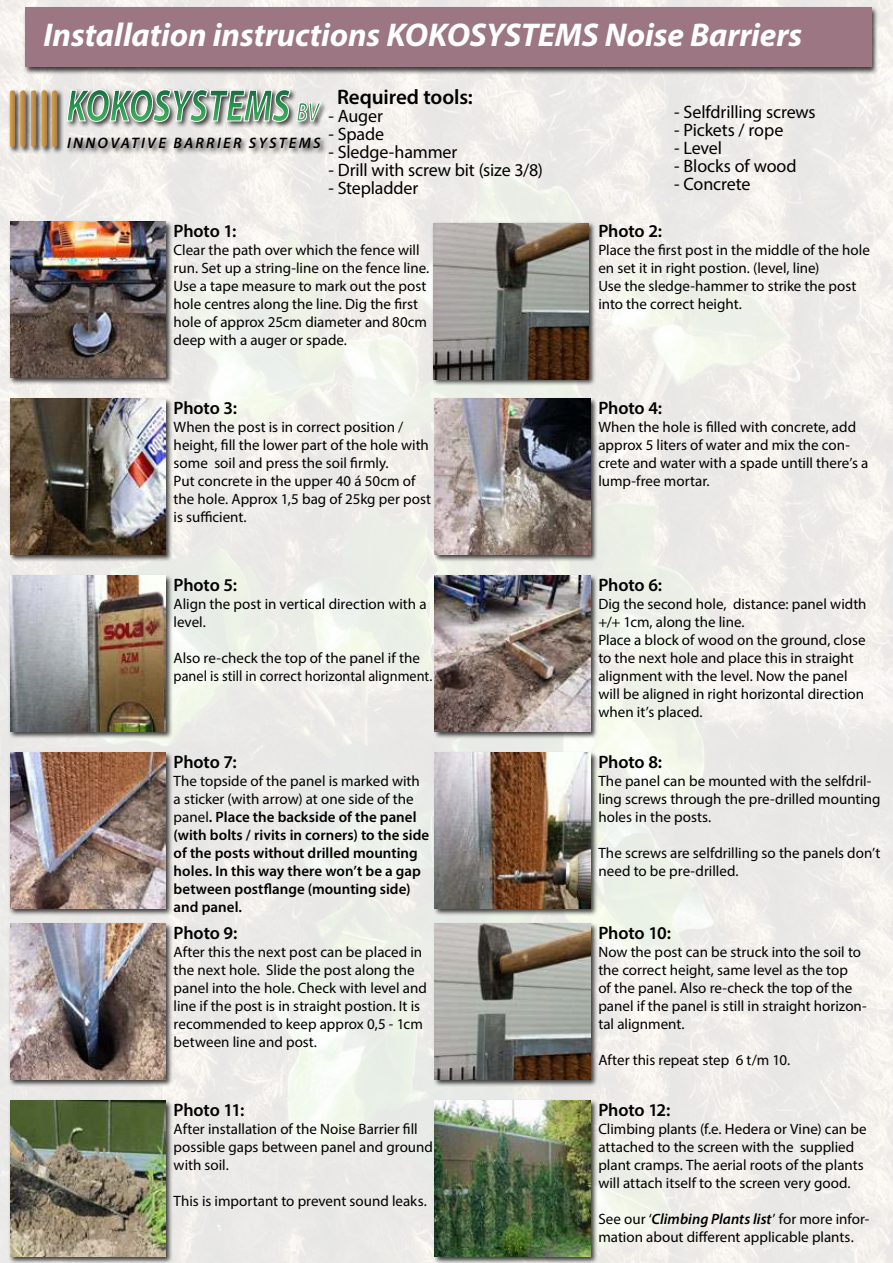
<style>
.page{position:relative;width:893px;height:1263px;background:#fff}
.page>*{position:absolute;margin:0;border:0;box-sizing:border-box;transform-origin:0 0}
.t1{font:italic 700 33px "Myriad Pro";letter-spacing:-.005em;color:#fff}
.t2{font:600 21px "Myriad Pro";letter-spacing:-.005em;color:#000}
.t3{font:18px "Myriad Pro";letter-spacing:-.01em;color:#000}
.t4{font:600 18px "Myriad Pro";letter-spacing:-.015em;color:#000}
.t5{font:italic 600 15.3px "Myriad Pro";letter-spacing:.15em;color:#000}
.t6{font:15px/18px "Myriad Pro";color:#000}
.t7{font:600 15px/18px "Myriad Pro";letter-spacing:.005em;color:#000}
.s1{font-weight:400}
.s2{font-weight:600;font-style:italic}
</style>
<div class="page">
<div style="left:8px;top:397px;width:165px;height:165px;background:#000;opacity:.75"></div>
<img style="left:10px;top:399px;width:155px;height:155px">
<div style="left:433px;top:397px;width:164px;height:165px;background:#000;opacity:.75"></div>
<img style="left:435px;top:399px;width:155px;height:155px">
<div style="left:8px;top:751px;width:165px;height:165px;background:#000;opacity:.75"></div>
<img style="left:10px;top:753px;width:155px;height:156px">
<div style="left:433px;top:751px;width:164px;height:165px;background:#000;opacity:.75"></div>
<img style="left:435px;top:753px;width:155px;height:156px">
<div style="left:8px;top:574px;width:165px;height:165px;background:#000;opacity:.75"></div>
<img style="left:10px;top:576px;width:155px;height:155px">
<div style="left:433px;top:574px;width:164px;height:165px;background:#000;opacity:.75"></div>
<img style="left:435px;top:576px;width:155px;height:155px">
<div style="left:8px;top:1099px;width:165px;height:164px;background:#000;opacity:.75"></div>
<img style="left:10px;top:1101px;width:155px;height:155px">
<div style="left:433px;top:1099px;width:164px;height:164px;background:#000;opacity:.75"></div>
<img style="left:435px;top:1101px;width:155px;height:155px">
<div style="left:8px;top:922px;width:165px;height:165px;background:#000;opacity:.75"></div>
<img style="left:10px;top:923px;width:155px;height:156px">
<div style="left:433px;top:922px;width:165px;height:165px;background:#000;opacity:.75"></div>
<img style="left:435px;top:923px;width:155px;height:156px">
<div style="left:8px;top:88px;width:320px;height:67px;background:#000;opacity:.75"></div>
<svg style="left:67px;top:89px;width:254px;height:33px;background:#90b29b"></svg>
<img style="left:52px;top:90px;width:6px;height:57px">
<img style="left:10px;top:90px;width:5px;height:57px">
<img style="left:20px;top:90px;width:6px;height:57px">
<img style="left:31px;top:90px;width:5px;height:57px">
<img style="left:41px;top:90px;width:6px;height:57px">
<div style="left:23px;top:6px;width:856px;height:69px;background:#000;opacity:.75"></div>
<div style="left:25px;top:7px;width:846px;height:60px;background:#9d7684"></div>
<div style="left:8px;top:220px;width:165px;height:165px;background:#000;opacity:.75"></div>
<img style="left:10px;top:221px;width:155px;height:156px">
<div style="left:431px;top:221px;width:165px;height:166px;background:#000;opacity:.75"></div>
<img style="left:433px;top:223px;width:155px;height:156px">
<h1 class="t1" style="left:44px;top:15px;width:760px">Installation instructions KOKOSYSTEMS Noise Barriers</h1>
<p class="t5" style="left:67px;top:133px;width:255px">INNOVATIVE BARRIER SYSTEMS</p>
<h2 class="t2" style="left:337px;top:89px;width:137px">Required tools:</h2>
<p class="t3" style="left:328px;top:109px;width:56px">- Auger</p>
<p class="t3" style="left:328px;top:127px;width:57px">- Spade</p>
<p class="t3" style="left:328px;top:145px;width:131px">- Sledge-hammer</p>
<p class="t3" style="left:328px;top:163px;width:216px">- Drill with screw bit (size 3/8)</p>
<p class="t3" style="left:328px;top:181px;width:91px">- Stepladder</p>
<p class="t4" style="left:174px;top:224px;width:64px">Photo 1:</p>
<p class="t6" style="left:174px;top:242px;width:257px">Clear the path over which the fence will run. Set up a string-line on the fence line.<br>Use a tape measure to mark out the post hole centres along the line. Dig the first hole of approx 25cm diameter and 80cm deep with a auger or spade.</p>
<p class="t4" style="left:174px;top:401px;width:65px">Photo 3:</p>
<p class="t6" style="left:174px;top:419px;width:259px">When the post is in correct position / height, fill the lower part of the hole with some soil and press the soil firmly.<br>Put concrete in the upper 40 á 50cm of the hole. Approx 1,5 bag of 25kg per post is sufficient.</p>
<p class="t4" style="left:174px;top:578px;width:65px">Photo 5:</p>
<p class="t6" style="left:174px;top:596px;width:254px">Align the post in vertical direction with a level.</p>
<p class="t6" style="left:174px;top:650px;width:260px">Also re-check the top of the panel if the panel is still in correct horizontal alignment.</p>
<p class="t4" style="left:174px;top:755px;width:65px">Photo 7:</p>
<p class="t7" style="left:174px;top:773px;width:257px"><span class="s1">The topside of the panel is marked with a sticker (with arrow) at one side of the panel</span>. Place the backside of the panel (with bolts / rivits in corners) to the side of the posts without drilled mounting holes. In this way there won’t be a gap between postflange (mounting side) and panel.</p>
<p class="t4" style="left:174px;top:926px;width:65px">Photo 9:</p>
<p class="t6" style="left:174px;top:944px;width:255px">After this the next post can be placed in the next hole. Slide the post along the panel into the hole. Check with level and line if the post is in straight postion. It is recommended to keep approx 0,5 - 1cm between line and post.</p>
<p class="t4" style="left:174px;top:1103px;width:72px">Photo 11:</p>
<p class="t6" style="left:174px;top:1121px;width:261px">After installation of the Noise Barrier fill possible gaps between panel and ground with soil.</p>
<p class="t6" style="left:174px;top:1193px;width:255px">This is important to prevent sound leaks.</p>
<p class="t3" style="left:674px;top:105px;width:143px">- Selfdrilling screws</p>
<p class="t3" style="left:674px;top:123px;width:111px">- Pickets / rope</p>
<p class="t3" style="left:674px;top:141px;width:49px">- Level</p>
<p class="t3" style="left:674px;top:159px;width:124px">- Blocks of wood</p>
<p class="t3" style="left:674px;top:177px;width:78px">- Concrete</p>
<p class="t4" style="left:598px;top:224px;width:65px">Photo 2:</p>
<p class="t6" style="left:598px;top:242px;width:273px">Place the first post in the middle of the hole en set it in right postion. (level, line)<br>Use the sledge-hammer to strike the post into the correct height.</p>
<p class="t4" style="left:598px;top:401px;width:65px">Photo 4:</p>
<p class="t6" style="left:598px;top:419px;width:272px">When the hole is filled with concrete, add approx 5 liters of water and mix the con&shy;crete and water with a spade untill there’s a lump-free mortar.</p>
<p class="t4" style="left:598px;top:578px;width:65px">Photo 6:</p>
<p class="t6" style="left:598px;top:596px;width:270px">Dig the second hole, distance: panel width +/+ 1cm, along the line.<br>Place a block of wood on the ground, close to the next hole and place this in straight alignment with the level. Now the panel will be aligned in right horizontal direction when it’s placed.</p>
<p class="t4" style="left:598px;top:755px;width:65px">Photo 8:</p>
<p class="t6" style="left:598px;top:773px;width:284px">The panel can be mounted with the selfdril&shy;ling screws through the pre-drilled mounting holes in the posts.</p>
<p class="t6" style="left:598px;top:845px;width:283px">The screws are selfdrilling so the panels don’t need to be pre-drilled.</p>
<p class="t4" style="left:598px;top:926px;width:74px">Photo 10:</p>
<p class="t6" style="left:598px;top:944px;width:270px">Now the post can be struck into the soil to the correct height, same level as the top<br>of the panel. Also re-check the top of the panel if the panel is still in straight horizon&shy;tal alignment.</p>
<p class="t6" style="left:598px;top:1052px;width:193px">After this repeat step 6 t/m 10.</p>
<p class="t4" style="left:598px;top:1103px;width:74px">Photo 12:</p>
<p class="t6" style="left:598px;top:1121px;width:270px">Climbing plants (f.e. Hedera or Vine) can be attached to the screen with the supplied plant cramps. The aerial roots of the plants will attach itself to the screen very good.</p>
<p class="t6" style="left:598px;top:1211px;width:272px">See our ‘<span class="s2">Climbing Plants list</span>’ for more infor&shy;mation about different applicable plants.</p>
</div>
